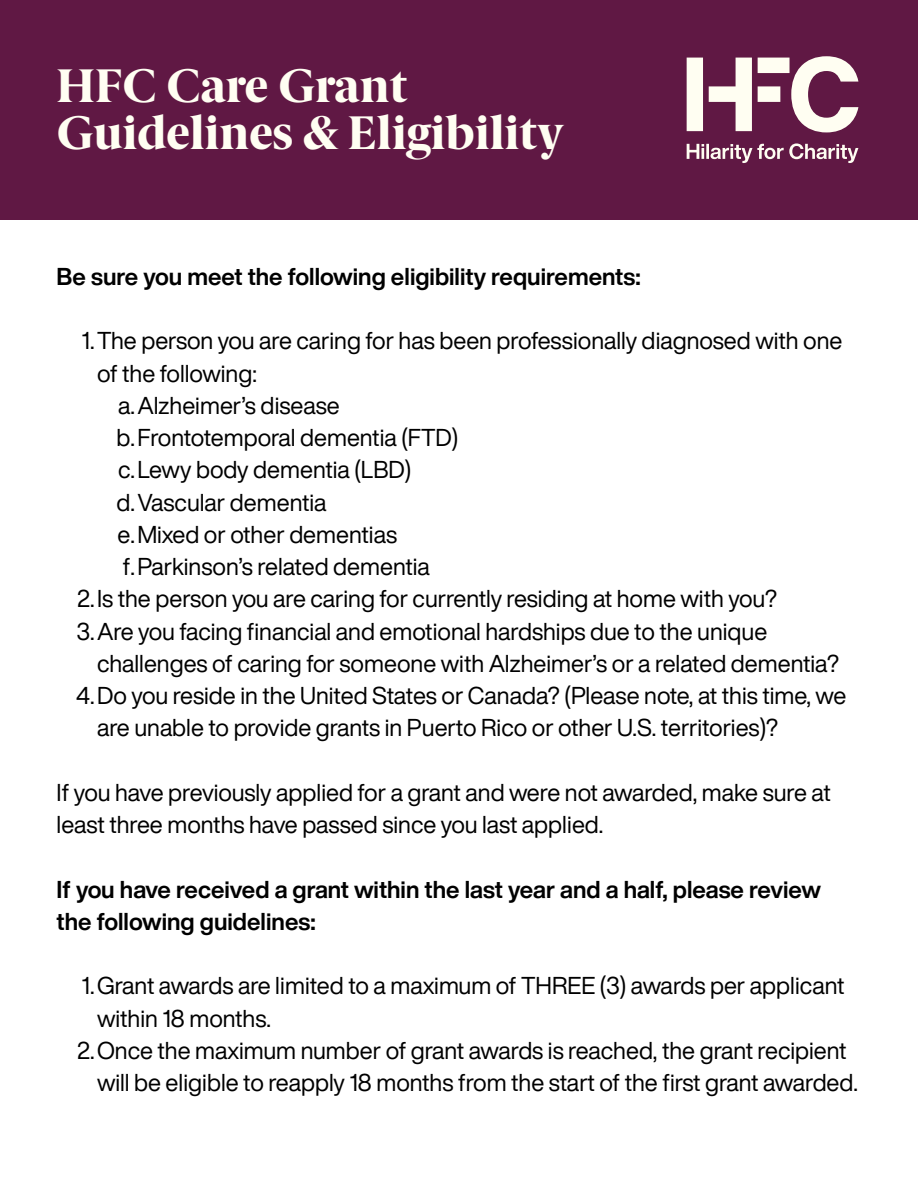
<style>
.page{position:relative;width:918px;height:1188px;background:#fff}
.page>*{position:absolute;margin:0;border:0;box-sizing:border-box;transform-origin:0 0}
.t1{font:800 47.25px/47.2px "Berlingske Serif";color:#fffef2}
.t2{font:23.85px/32.2px "Helvetica Now Display";color:#000}
.t3{font:700 23.85px/32.2px "Helvetica Now Display";color:#000}
</style>
<div class="page">
<div style="left:0;top:0;width:918px;height:219px;background:#601844"></div>
<svg style="left:687px;top:56px;width:171px;height:107px"></svg>
<p class="t1" style="left:57px;top:62px;width:509px">HFC Care Grant<br>Guidelines &amp; Eligibility</p>
<h1 class="t3" style="left:57px;top:260px;width:586px">Be sure you meet the following eligibility requirements:</h1>
<p class="t2" style="left:97px;top:324px;width:747px;text-indent:-15px">1.The person you are caring for has been professionally diagnosed with one of the following:</p>
<h2 class="t2" style="left:118px;top:389px;width:223px">a.Alzheimer’s disease</h2>
<p class="t2" style="left:117px;top:421px;width:343px">b.Frontotemporal dementia (FTD)</p>
<p class="t2" style="left:118px;top:453px;width:295px">c.Lewy body dementia (LBD)</p>
<p class="t2" style="left:117px;top:486px;width:212px">d.Vascular dementia</p>
<p class="t2" style="left:118px;top:518px;width:281px">e.Mixed or other dementias</p>
<p class="t2" style="left:123px;top:550px;width:309px">f.Parkinson’s related dementia</p>
<p class="t2" style="left:77px;top:582px;width:702px">2.Is the person you are caring for currently residing at home with you?</p>
<p class="t2" style="left:97px;top:615px;width:744px;text-indent:-21px">3.Are you facing financial and emotional hardships due to the unique challenges of caring for someone with Alzheimer’s or a related dementia?</p>
<p class="t2" style="left:97px;top:679px;width:751px;text-indent:-21px">4.Do you reside in the United States or Canada? (Please note, at this time, we are unable to provide grants in Puerto Rico or other U.S. territories)?</p>
<p class="t2" style="left:57px;top:776px;width:776px">If you have previously applied for a grant and were not awarded, make sure at least three months have passed since you last applied.</p>
<p class="t3" style="left:57px;top:873px;width:766px">If you have received a grant within the last year and a half, please review the following guidelines:</p>
<p class="t2" style="left:97px;top:969px;width:749px;text-indent:-15px">1.Grant awards are limited to a maximum of THREE (3) awards per applicant within 18 months.</p>
<h2 class="t2" style="left:97px;top:1034px;width:763px;text-indent:-20px">2.Once the maximum number of grant awards is reached, the grant recipient will be eligible to reapply 18 months from the start of the first grant awarded.</h2>
</div>
